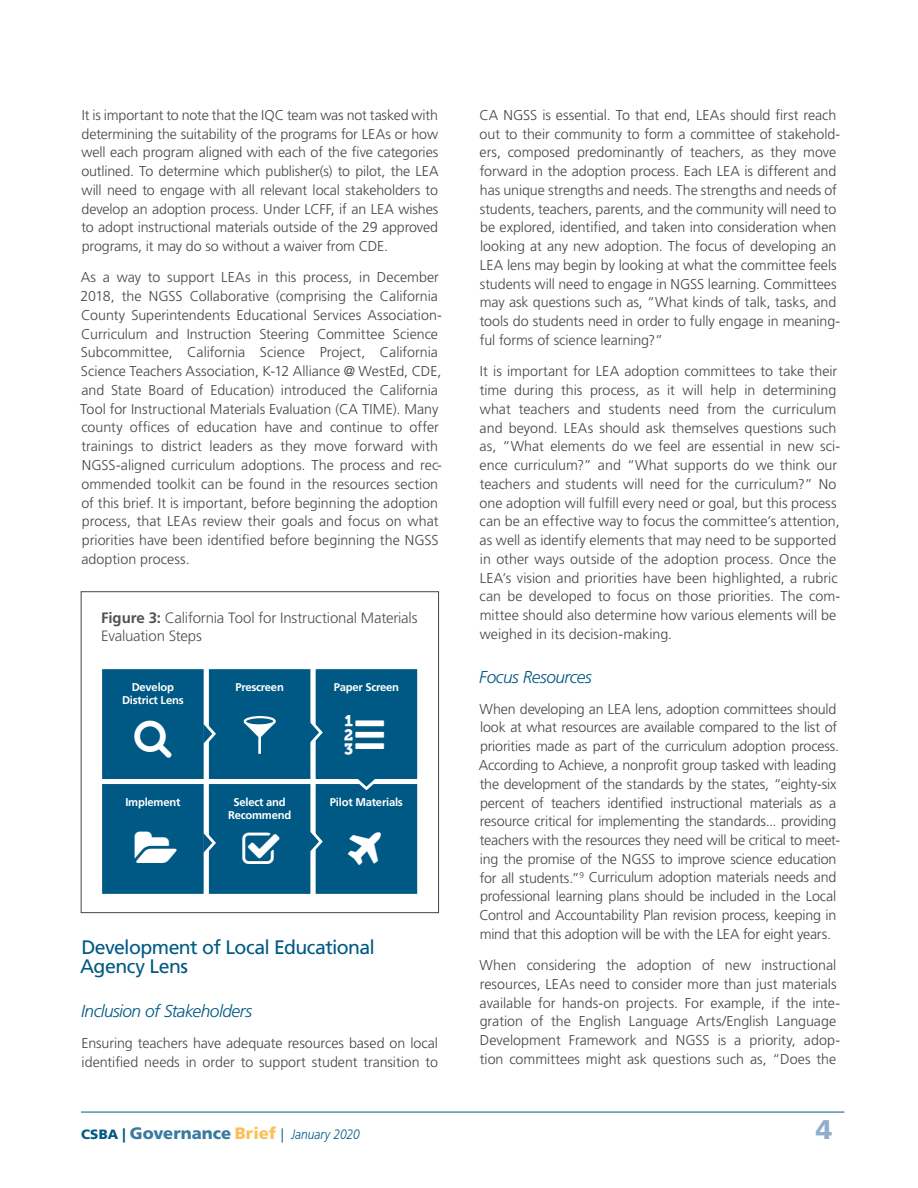
<style>
.page{position:relative;width:918px;height:1188px;background:#fff}
.page>*{position:absolute;margin:0;border:0;box-sizing:border-box;transform-origin:0 0}
.t1{font:900 27px "Frutiger LT Std";color:#8faecb}
.t2{font:19.5px/19.2px "Frutiger LT Std";letter-spacing:-.03em;color:#005984}
.t3{font:italic 300 17.25px "Frutiger LT Std";letter-spacing:-.03em;color:#005984}
.t4{font:300 15px/18.8px "Frutiger LT Std";letter-spacing:-.015em;color:#524f55}
.t5{font:300 14.25px/18.8px "Frutiger LT Std";letter-spacing:-.005em;color:#46444a}
.t6{font:italic 300 13.65px "Frutiger LT Std";color:#005984;scale:.88 1}
.t7{font:700 11.25px/12.8px "Frutiger LT Std";letter-spacing:-.02em;color:#fff;text-align:center}
.s1{font-weight:700}
.s2{font-weight:900;font-style:normal;font-size:13.5px}
.s3{font-weight:900;font-style:normal;font-size:14.25px}
.s4{font-weight:900;font-style:normal;font-size:16.5px;color:#387aa1}
.s5{font-weight:900;font-style:normal;font-size:16.5px;color:#fdbe56}
.s6{font-style:normal;font-size:14.25px}
</style>
<div class="page">
<hr style="left:81px;top:1112px;width:763px;height:1px;background:#005984">
<div style="left:81px;top:592px;width:358px;height:321px;border:1px solid #46444a"></div>
<svg style="left:102px;top:669px;width:315px;height:225px;background:#0f628b"></svg>
<p class="t5" style="left:81px;top:106px;width:359px;text-align:justify">It is important to note that the IQC team was not tasked with determining the suitability of the programs for LEAs or how well each program aligned with each of the five categories outlined. To determine which publisher(s) to pilot, the LEA will need to engage with all relevant local stakeholders to develop an adoption process. Under LCFF, if an LEA wishes to adopt instructional materials outside of the 29 approved programs, it may do so without a waiver from CDE.</p>
<p class="t5" style="left:80px;top:268px;width:363px">As a way to support LEAs in this process, in December 2018, the NGSS Collaborative (comprising the California County Superintendents Educational Services Association-Curriculum and Instruction Steering Committee Science Subcommittee, California Science Project, California Science Teachers Association, K-12 Alliance @ WestEd, CDE, and State Board of Education) introduced the California Tool for Instructional Materials Evaluation (CA TIME). Many county offices of education have and continue to offer trainings to district leaders as they move forward with NGSS-aligned curriculum adoptions. The process and rec&shy;ommended toolkit can be found in the resources section of this brief. It is important, before beginning the adoption process, that LEAs review their goals and focus on what priorities have been identified before beginning the NGSS adoption process.</p>
<p class="t4" style="left:101px;top:608px;width:318px"><span class="s1">Figure 3:</span> California Tool for Instructional Materials<br>Evaluation Steps</p>
<p class="t7" style="left:122px;top:681px;width:63px">Develop<br>District Lens</p>
<p class="t7" style="left:125px;top:796px;width:57px">Implement</p>
<p class="t7" style="left:235px;top:681px;width:50px">Prescreen</p>
<p class="t7" style="left:334px;top:681px;width:67px">Paper Screen</p>
<p class="t7" style="left:228px;top:796px;width:65px">Select and<br>Recommend</p>
<p class="t7" style="left:330px;top:796px;width:75px">Pilot Materials</p>
<h2 class="t2" style="left:80px;top:937px;width:296px">Development of Local Educational<br>Agency Lens</h2>
<p class="t3" style="left:81px;top:1001px;width:173px">Inclusion of Stakeholders</p>
<p class="t5" style="left:82px;top:1034px;width:358px">Ensuring teachers have adequate resources based on local identified needs in order to support student transition to</p>
<p class="t5" style="left:479px;top:106px;width:362px">CA NGSS is essential. To that end, LEAs should first reach out to their community to form a committee of stakehold&shy;ers, composed predominantly of teachers, as they move forward in the adoption process. Each LEA is different and has unique strengths and needs. The strengths and needs of students, teachers, parents, and the community will need to be explored, identified, and taken into consideration when looking at any new adoption. The focus of developing an LEA lens may begin by looking at what the committee feels students will need to engage in NGSS learning. Committees may ask questions such as, “What kinds of talk, tasks, and tools do students need in order to fully engage in meaning&shy;ful forms of science learning?”</p>
<p class="t5" style="left:480px;top:362px;width:362px">It is important for LEA adoption committees to take their time during this process, as it will help in determining what teachers and students need from the curriculum and beyond. LEAs should ask themselves questions such as, “What elements do we feel are essential in new sci&shy;ence curriculum?” and “What supports do we think our teachers and students will need for the curriculum?” No one adoption will fulfill every need or goal, but this process can be an effective way to focus the committee’s attention, as well as identify elements that may need to be supported in other ways outside of the adoption process. Once the LEA’s vision and priorities have been highlighted, a rubric can be developed to focus on those priorities. The com&shy;mittee should also determine how various elements will be weighed in its decision-making.</p>
<p class="t3" style="left:479px;top:667px;width:114px">Focus Resources</p>
<p class="t5" style="left:479px;top:700px;width:363px">When developing an LEA lens, adoption committees should look at what resources are available compared to the list of priorities made as part of the curriculum adoption process.<br>According to Achieve, a nonprofit group tasked with leading the development of the standards by the states, “eighty-six percent of teachers identified instructional materials as a resource critical for implementing the standards... providing teachers with the resources they need will be critical to meet&shy;ing the promise of the NGSS to improve science education for all students.”<sup>9</sup> Curriculum adoption materials needs and professional learning plans should be included in the Local Control and Accountability Plan revision process, keeping in mind that this adoption will be with the LEA for eight years.</p>
<p class="t5" style="left:480px;top:956px;width:362px">When considering the adoption of new instructional resources, LEAs need to consider more than just materials available for hands-on projects. For example, if the inte&shy;gration of the English Language Arts/English Language Development Framework and NGSS is a priority, adop&shy;tion committees might ask questions such as, “Does the</p>
<p class="t6" style="left:81px;top:1127px;width:318px"><span class="s2">CSBA</span> <span class="s3">|</span> <span class="s4">Governance</span> <span class="s5">Brief</span> <span class="s6">|</span> January 2020</p>
<h1 class="t1" style="left:816px;top:1113px;width:18px">4</h1>
</div>
